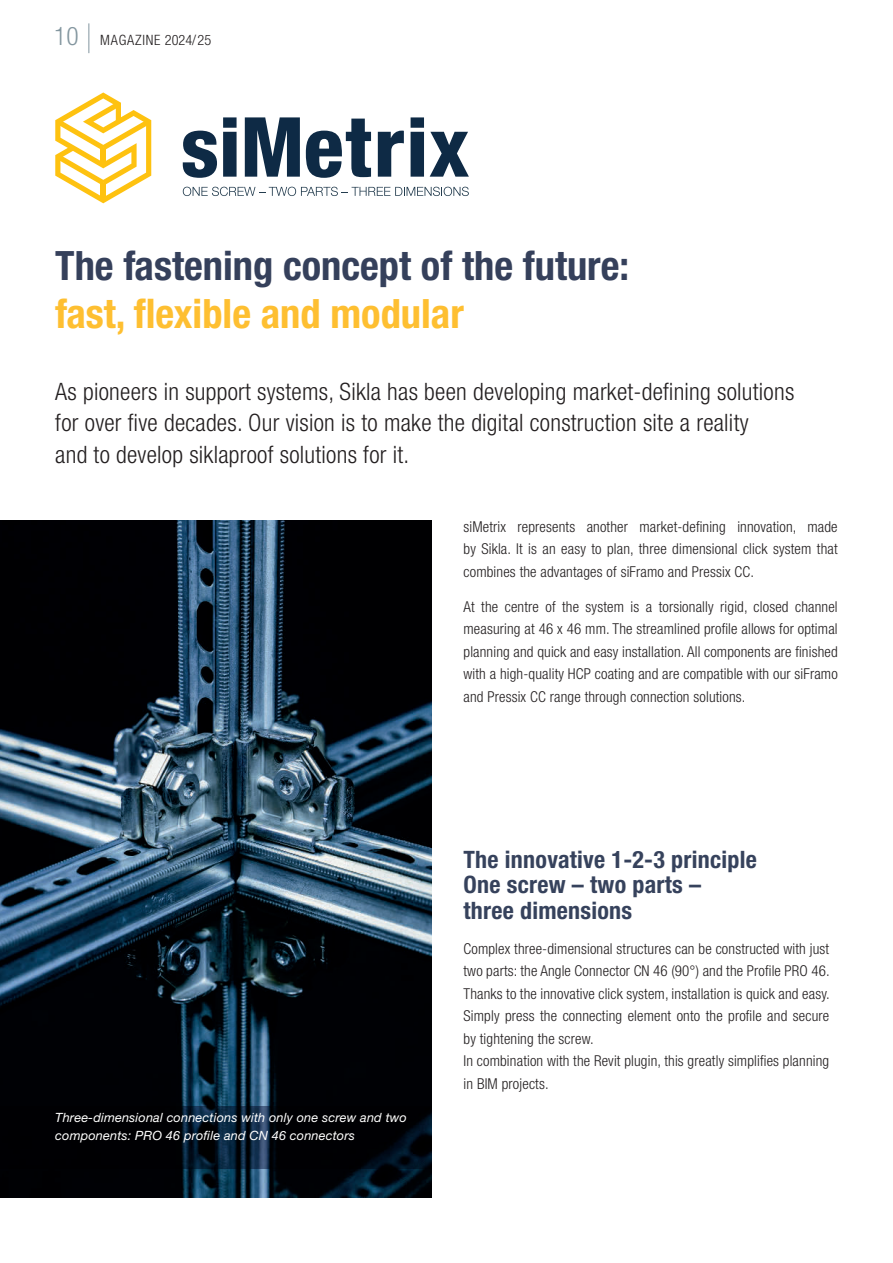
<style>
.page{position:relative;width:893px;height:1263px;background:#fff}
.page>*{position:absolute;margin:0;border:0;box-sizing:border-box;transform-origin:0 0}
.t1{font:700 condensed 40.5px "Helvetica Neue LT Pro";color:#35405b}
.t2{font:700 condensed 40.5px "Helvetica Neue LT Pro";color:#febf31}
.t3{font:300 condensed 24px/31.5px "Helvetica Neue LT Pro";letter-spacing:.01em;color:#231f20}
.t4{font:700 condensed 24px/25.5px "Helvetica Neue LT Pro";letter-spacing:.01em;color:#36425c}
.t5{font:300 condensed 15px/22.5px "Helvetica Neue LT Pro";letter-spacing:.01em;color:#231f20;text-align:justify}
.t6{font:300 condensed 14.25px "Helvetica Neue LT Pro";letter-spacing:.055em;color:#231f20}
.t7{font:italic 12.75px/18px "Helvetica Neue LT Pro";letter-spacing:.01em;color:#fff}
.s1{font-size:25.5px;color:#83969f}
</style>
<div class="page">
<hr style="left:89px;top:23px;width:1px;height:30px;background:#83969f">
<img style="left:0;top:521px;width:432px;height:676px">
<svg style="left:55px;top:92px;width:96px;height:111px"></svg>
<svg style="left:183px;top:131px;width:34px;height:47px"></svg>
<svg style="left:245px;top:117px;width:55px;height:60px"></svg>
<svg style="left:306px;top:119px;width:65px;height:59px"></svg>
<svg style="left:378px;top:131px;width:26px;height:46px"></svg>
<svg style="left:223px;top:117px;width:14px;height:60px"></svg>
<svg style="left:411px;top:117px;width:13px;height:60px"></svg>
<svg style="left:430px;top:132px;width:39px;height:45px"></svg>
<svg style="left:183px;top:187px;width:286px;height:9px"></svg>
<svg style="left:0;top:1106px;width:432px;height:62px;background:#02070e"></svg>
<hr style="left:892px;top:1106px;width:1px;height:87px;background:#e3e3e4">
<hr style="left:892px;top:132px;width:1px;height:293px;background:#dfe0e8">
<p class="t6" style="left:54px;top:32px;width:159px"><span class="s1">10</span> MAGAZINE 2024/25</p>
<h1 class="t1" style="left:55px;top:241px;width:575px">The fastening concept of the future:</h1>
<h1 class="t2" style="left:55px;top:289px;width:410px">fast, flexible and modular</h1>
<h2 class="t3" style="left:55px;top:375px;width:741px">As pioneers in support systems, Sikla has been developing market-defining solutions for over five decades. Our vision is to make the digital construction site a reality<br>and to develop siklaproof solutions for it.</h2>
<p class="t5" style="left:463px;top:515px;width:376px">siMetrix represents another market-defining innovation, made by Sikla. It is an easy to plan, three dimensional click system that combines the advantages of siFramo and Pressix CC.</p>
<p class="t5" style="left:463px;top:595px;width:376px">At the centre of the system is a torsionally rigid, closed channel measuring at 46 x 46 mm. The streamlined profile allows for optimal planning and quick and easy installation. All components are finished with a high-quality HCP coating and are compatible with our siFramo and Pressix CC range through connection solutions.</p>
<p class="t7" style="left:55px;top:1108px;width:353px">Three-dimensional connections with only one screw and two components: PRO 46 profile and CN 46 connectors</p>
<h2 class="t4" style="left:463px;top:846px;width:295px">The innovative 1-2-3 principle<br>One screw – two parts – three dimensions</h2>
<p class="t5" style="left:463px;top:937px;width:368px;text-align:left">Complex three-dimensional structures can be constructed with just two parts: the Angle Connector CN 46 (90°) and the Profile PRO 46.<br>Thanks to the innovative click system, installation is quick and easy.<br>Simply press the connecting element onto the profile and secure by tightening the screw.<br>In combination with the Revit plugin, this greatly simplifies planning in BIM projects.</p>
</div>
